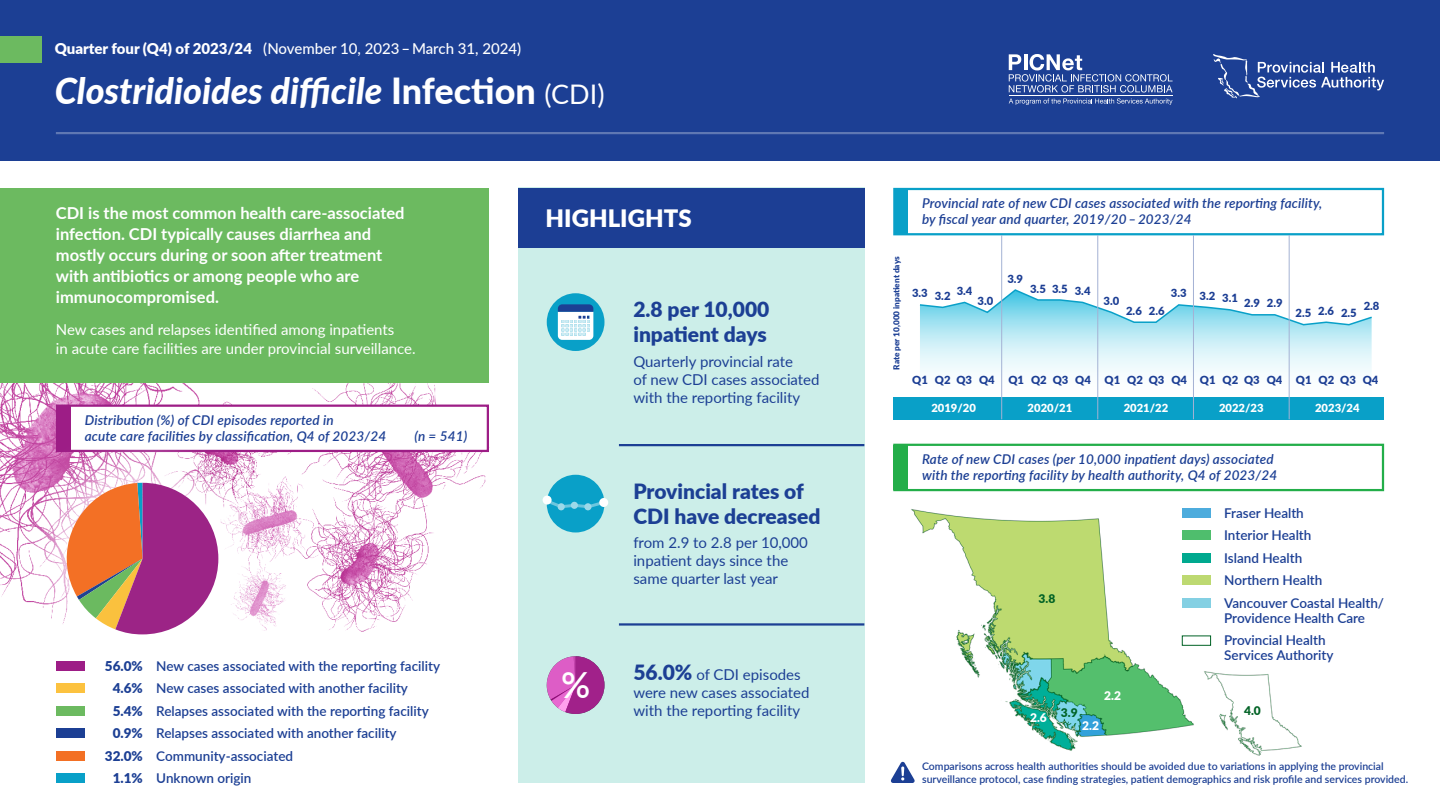
<style>
.page{position:relative;width:1440px;height:810px;background:#fff}
.page>*{position:absolute;margin:0;border:0;box-sizing:border-box;transform-origin:0 0}
.H1_Primary_Header_48_48{font:italic 800 36px "Lato";color:#fff}
.t1{font:600 36px "Lato";color:#fff}
.H4_Highlights_32_36{font:900 24px "Lato";color:#fff}
.B4_Highlight_Body_20_24{font:900 21px/25.2px "Lato";color:#1c3f94}
.B1_Intro_Paragraph_Bold_22_28{font:700 16.5px/21px "Lato";color:#fff}
.B5_Highlight_Body_Last_Line_20_24{font:15px/18px "Lato";color:#1c3f94}
.B2_Intro_Paragraph_Regular_20_26{font:15px/19.5px "Lato";color:#fff}
.B4_Highlight_Body_20_24-2{font:15px/18px "Lato";color:#1c3f94}
.H2_Quarter_Header_Information_20_22{font:500 15px "Lato";color:#fff}
.H5_Section_Header_18_22{font:italic 600 13.5px/16.5px "Lato";letter-spacing:.01em;color:#1c3f94}
.PC1_Pie_Chart_Info{font:600 13.5px "Lato";color:#1c3f94}
.B8_Health_Authority_List_18_20{font:600 13.5px/15px "Lato";color:#1c3f94}
.G3_Provincial_Numbers_16_20{font:900 12px "Lato";color:#006225}
.G3_Provincial_Numbers_16_20-2{font:900 12px "Lato";color:#fff}
.t2{font:900 11.25px "Lato";color:#1c3e94}
.t3{font:900 11.25px "Lato";color:#fff}
.B9_Comparison_Footnote_14_18{font:600 10.5px/13.5px "Lato";color:#1c3f94}
.t4{font:900 8.25px "Lato";color:#1c3f94}
.s1{font-weight:900}
.s2{font-style:normal}
.s3{font-weight:400;font-style:normal;font-size:27px}
.s4{font-weight:900;font-size:21px}
</style>
<div class="page">
<div style="left:518px;top:188px;width:346px;height:595px;background:#cceee9"></div>
<img style="left:0;top:382px;width:490px;height:250px">
<div style="left:0;top:0;width:1440px;height:160px;background:#1c3f94"></div>
<hr style="left:56px;top:132px;width:1328px;height:2px;background:#fff">
<div style="left:0;top:36px;width:41px;height:27px;background:#6cba60"></div>
<div style="left:0;top:188px;width:489px;height:194px;background:#6cba60"></div>
<div style="left:518px;top:188px;width:346px;height:60px;background:#1c3e94"></div>
<div style="left:56px;top:405px;width:433px;height:47px;background:#fff;border:2px solid #9d1d86"></div>
<div style="left:893px;top:444px;width:491px;height:47px;background:#fff;border:2px solid #23ae49"></div>
<div style="left:893px;top:188px;width:491px;height:47px;background:#fff;border:2px solid #09a0c8"></div>
<div style="left:56px;top:406px;width:14px;height:45px;background:#9d1d86"></div>
<div style="left:893px;top:445px;width:15px;height:45px;background:#23ae49"></div>
<div style="left:895px;top:190px;width:13px;height:45px;background:#09a0c8"></div>
<hr style="left:619px;top:444px;width:245px;height:2px;background:#1c3f94">
<hr style="left:619px;top:623px;width:245px;height:3px;background:#1c3f94">
<img style="left:902px;top:509px;width:310px;height:253px">
<svg style="left:10px;top:426px;width:264px;height:209px"></svg>
<svg style="left:64px;top:483px;width:154px;height:151px"></svg>
<svg style="left:920px;top:326px;width:452px;height:71px"></svg>
<svg style="left:919px;top:288px;width:453px;height:38px"></svg>
<div style="left:893px;top:397px;width:491px;height:22px;background:#09a0c8"></div>
<hr style="left:1002px;top:235px;width:1px;height:184px;background:#a4b2d4">
<hr style="left:1193px;top:235px;width:1px;height:184px;background:#a4b2d4">
<hr style="left:1098px;top:235px;width:1px;height:184px;background:#a4b2d4">
<hr style="left:1289px;top:235px;width:1px;height:184px;background:#a4b2d4">
<div style="left:56px;top:661px;width:29px;height:10px;background:#9d1d86"></div>
<div style="left:56px;top:683px;width:29px;height:10px;background:#fcc23f"></div>
<div style="left:56px;top:706px;width:29px;height:10px;background:#6cba60"></div>
<div style="left:56px;top:728px;width:29px;height:10px;background:#1c3f94"></div>
<div style="left:56px;top:751px;width:29px;height:10px;background:#f37024"></div>
<div style="left:56px;top:773px;width:29px;height:10px;background:#09a0c8"></div>
<div style="left:1182px;top:508px;width:29px;height:10px;background:#4dacdd"></div>
<div style="left:1182px;top:530px;width:29px;height:10px;background:#4fbe6d"></div>
<div style="left:1182px;top:553px;width:29px;height:10px;background:#00a98f"></div>
<div style="left:1182px;top:575px;width:29px;height:10px;background:#bdd971"></div>
<div style="left:1182px;top:598px;width:29px;height:10px;background:#84d0e3"></div>
<div style="left:1182px;top:636px;width:29px;height:10px;border:1px solid #006225"></div>
<img style="left:1197px;top:670px;width:105px;height:90px">
<svg style="left:891px;top:762px;width:24px;height:21px"></svg>
<div style="left:547px;top:293px;width:57px;height:58px;background:#09a0c8;border-radius:50%"></div>
<div style="left:547px;top:475px;width:57px;height:57px;background:#09a0c8;border-radius:50%"></div>
<svg style="left:558px;top:304px;width:35px;height:36px"></svg>
<svg style="left:546px;top:656px;width:58px;height:58px"></svg>
<svg style="left:543px;top:497px;width:62px;height:12px"></svg>
<div style="left:543px;top:496px;width:9px;height:9px;background:#fff;border-radius:50%"></div>
<div style="left:599px;top:498px;width:9px;height:9px;background:#fff;border-radius:50%"></div>
<div style="left:584px;top:503px;width:8px;height:7px;background:#9dd9e9;border-radius:50%"></div>
<div style="left:571px;top:502px;width:7px;height:7px;background:#9dd9e9;border-radius:50%"></div>
<div style="left:558px;top:503px;width:7px;height:7px;background:#9dd9e9;border-radius:50%"></div>
<svg style="left:1009px;top:98px;width:164px;height:7px"></svg>
<svg style="left:1009px;top:54px;width:164px;height:38px"></svg>
<hr style="left:1009px;top:96px;width:164px;height:1px;background:#fff">
<svg style="left:1213px;top:54px;width:171px;height:44px"></svg>
<p class="H2_Quarter_Header_Information_20_22" style="left:55px;top:38px;width:468px"><span class="s1">Quarter four (Q4) of 2023/24</span> (November 10, 2023 – March 31, 2024)</p>
<p class="H1_Primary_Header_48_48" style="left:55px;top:64px;width:551px">Clostridioides difficile <span class="s2">Infection</span> <span class="s3">(CDI)</span></p>
<p class="B1_Intro_Paragraph_Bold_22_28" style="left:56px;top:202px;width:350px">CDI is the most common health care-associated infection. CDI typically causes diarrhea and mostly occurs during or soon after treatment with antibiotics or among people who are immunocompromised.</p>
<p class="B2_Intro_Paragraph_Regular_20_26" style="left:56px;top:319px;width:361px">New cases and relapses identified among inpatients<br>in acute care facilities are under provincial surveillance.</p>
<p class="H5_Section_Header_18_22" style="left:85px;top:411px;width:303px">Distribution (%) of CDI episodes reported in<br>acute care facilities by classification, Q4 of 2023/24</p>
<p class="H5_Section_Header_18_22" style="left:415px;top:427px;width:54px">(n = 541)</p>
<p class="PC1_Pie_Chart_Info" style="left:105px;top:656px;width:337px"><span class="s1">56.0%</span> New cases associated with the reporting facility</p>
<p class="PC1_Pie_Chart_Info" style="left:113px;top:678px;width:297px"><span class="s1">4.6%</span> New cases associated with another facility</p>
<p class="PC1_Pie_Chart_Info" style="left:113px;top:701px;width:318px"><span class="s1">5.4%</span> Relapses associated with the reporting facility</p>
<p class="PC1_Pie_Chart_Info" style="left:113px;top:723px;width:285px"><span class="s1">0.9%</span> Relapses associated with another facility</p>
<p class="PC1_Pie_Chart_Info" style="left:105px;top:746px;width:190px"><span class="s1">32.0%</span> Community-associated</p>
<p class="PC1_Pie_Chart_Info" style="left:113px;top:768px;width:140px"><span class="s1">1.1%</span> Unknown origin</p>
<p class="H4_Highlights_32_36" style="left:546px;top:200px;width:148px">HIGHLIGHTS</p>
<p class="H5_Section_Header_18_22" style="left:922px;top:194px;width:402px">Provincial rate of new CDI cases associated with the reporting facility, by fiscal year and quarter, 2019/20 – 2023/24</p>
<p class="t1" style="left:561px;top:659px;width:31px">%</p>
<p class="B4_Highlight_Body_20_24" style="left:633px;top:296px;width:137px">2.8 per 10,000 inpatient days</p>
<p class="B5_Highlight_Body_Last_Line_20_24" style="left:633px;top:352px;width:188px">Quarterly provincial rate<br>of new CDI cases associated with the reporting facility</p>
<p class="B4_Highlight_Body_20_24" style="left:633px;top:477px;width:189px">Provincial rates of<br>CDI have decreased</p>
<p class="B4_Highlight_Body_20_24-2" style="left:633px;top:533px;width:176px">from 2.9 to 2.8 per 10,000 inpatient days since the same quarter last year</p>
<p class="B5_Highlight_Body_Last_Line_20_24" style="left:633px;top:665px;width:178px"><span class="s4">56.0%</span> of CDI episodes were new cases associated with the reporting facility</p>
<p class="t4" style="left:890px;top:370px;width:115px;rotate:-90deg">Rate per 10,000 inpatient days</p>
<p class="t2" style="left:1007px;top:270px;width:17px">3.9</p>
<p class="t2" style="left:957px;top:282px;width:17px">3.4</p>
<p class="t2" style="left:1052px;top:281px;width:40px">3.5 3.4</p>
<p class="t2" style="left:1030px;top:280px;width:17px">3.5</p>
<p class="t2" style="left:912px;top:285px;width:17px">3.3</p>
<p class="t2" style="left:935px;top:287px;width:17px">3.2</p>
<p class="t2" style="left:978px;top:293px;width:17px">3.0</p>
<p class="t2" style="left:1171px;top:286px;width:46px">3.3 3.2</p>
<p class="t2" style="left:1222px;top:295px;width:62px">3.1 2.9 2.9</p>
<p class="t2" style="left:1103px;top:292px;width:17px">3.0</p>
<p class="t2" style="left:1126px;top:302px;width:40px">2.6 2.6</p>
<p class="t2" style="left:1364px;top:297px;width:17px">2.8</p>
<p class="t2" style="left:1296px;top:303px;width:40px">2.5 2.6</p>
<p class="t2" style="left:1341px;top:305px;width:17px">2.5</p>
<p class="t2" style="left:912px;top:372px;width:468px">Q1 Q2 Q3 Q4 Q1 Q2 Q3 Q4 Q1 Q2 Q3 Q4 Q1 Q2 Q3 Q4 Q1 Q2 Q3 Q4</p>
<p class="t3" style="left:931px;top:399px;width:46px">2019/20</p>
<p class="t3" style="left:1028px;top:399px;width:46px">2020/21</p>
<p class="t3" style="left:1124px;top:399px;width:46px">2021/22</p>
<p class="t3" style="left:1219px;top:399px;width:46px">2022/23</p>
<p class="t3" style="left:1315px;top:399px;width:46px">2023/24</p>
<p class="H5_Section_Header_18_22" style="left:922px;top:450px;width:357px">Rate of new CDI cases (per 10,000 inpatient days) associated with the reporting facility by health authority, Q4 of 2023/24</p>
<p class="G3_Provincial_Numbers_16_20" style="left:1039px;top:589px;width:18px">3.8</p>
<p class="G3_Provincial_Numbers_16_20-2" style="left:1104px;top:687px;width:18px">2.2</p>
<p class="G3_Provincial_Numbers_16_20-2" style="left:1030px;top:709px;width:18px">2.6</p>
<p class="G3_Provincial_Numbers_16_20" style="left:1061px;top:704px;width:18px">3.9</p>
<p class="G3_Provincial_Numbers_16_20-2" style="left:1082px;top:717px;width:18px">2.2</p>
<p class="B8_Health_Authority_List_18_20" style="left:1224px;top:505px;width:81px">Fraser Health</p>
<p class="B8_Health_Authority_List_18_20" style="left:1224px;top:527px;width:89px">Interior Health</p>
<p class="B8_Health_Authority_List_18_20" style="left:1224px;top:550px;width:80px">Island Health</p>
<p class="B8_Health_Authority_List_18_20" style="left:1224px;top:572px;width:100px">Northern Health</p>
<p class="B8_Health_Authority_List_18_20" style="left:1224px;top:595px;width:161px">Vancouver Coastal Health/<br>Providence Health Care</p>
<p class="B8_Health_Authority_List_18_20" style="left:1224px;top:632px;width:111px">Provincial Health<br>Services Authority</p>
<p class="G3_Provincial_Numbers_16_20" style="left:1244px;top:701px;width:18px">4.0</p>
<p class="B9_Comparison_Footnote_14_18" style="left:922px;top:758px;width:488px">Comparisons across health authorities should be avoided due to variations in applying the provincial surveillance protocol, case finding strategies, patient demographics and risk profile and services provided.</p>
</div>
